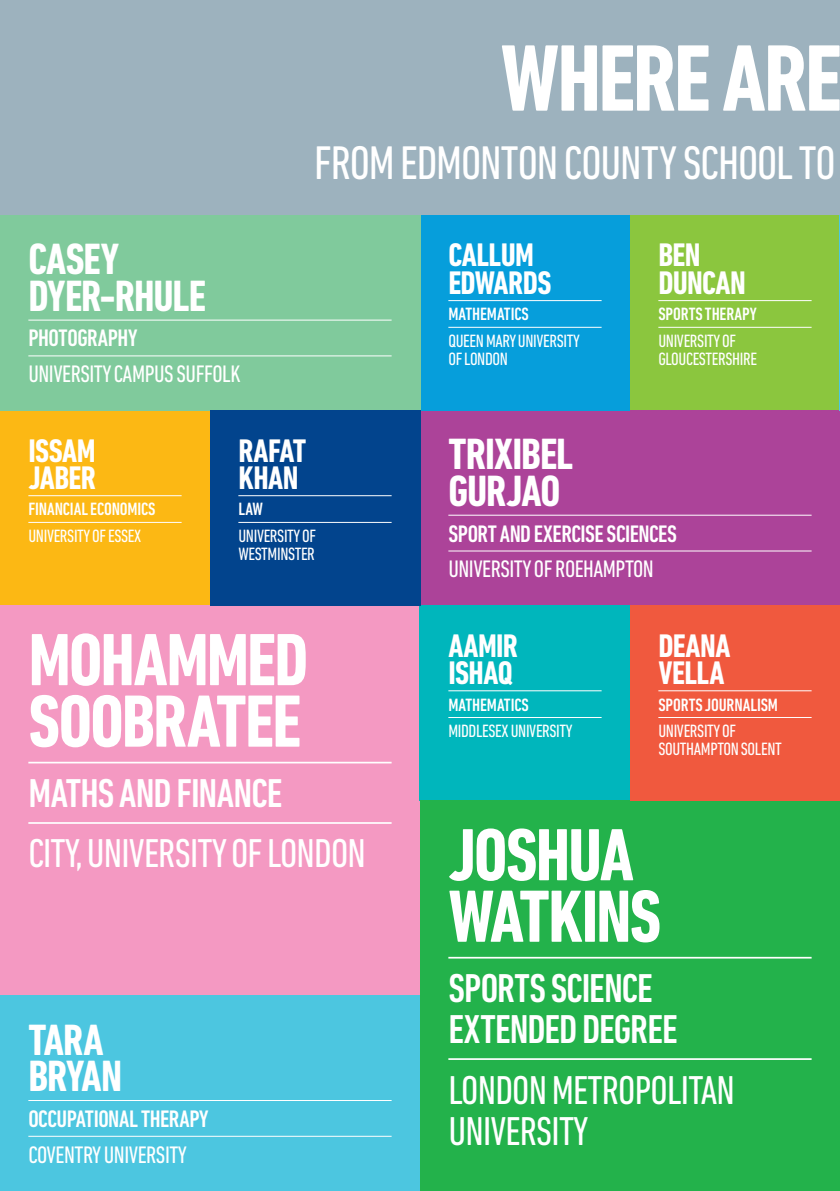
<style>
.page{position:relative;width:840px;height:1191px;background:#fff}
.page>*{position:absolute;margin:0;border:0;box-sizing:border-box;transform-origin:0 0}
.t1{font:700 condensed 96px "DIN Next LT Pro";letter-spacing:-.025em;color:#fff}
.Name{font:700 condensed 75.2px/61.4px "DIN Next LT Pro";letter-spacing:-.03em;color:#fff}
.t2{font:condensed 48px "DIN Next LT Pro";letter-spacing:-.025em;color:#fff}
.Name-2{font:700 condensed 44.6px/36.4px "DIN Next LT Pro";letter-spacing:-.025em;color:#fff}
.Uni{font:condensed 41px/41px "DIN Next LT Pro";letter-spacing:-.02em;color:#fff}
.Course{font:500 condensed 41px/41px "DIN Next LT Pro";letter-spacing:-.02em;color:#fff}
.Name-3{font:700 condensed 33.2px/27.2px "DIN Next LT Pro";letter-spacing:-.02em;color:#fff}
.Uni-2{font:condensed 24.4px "DIN Next LT Pro";letter-spacing:-.02em;color:#fff}
.Course-2{font:500 condensed 24.4px "DIN Next LT Pro";letter-spacing:-.02em;color:#fff}
.Uni-3{font:condensed 18.2px/18.2px "DIN Next LT Pro";letter-spacing:-.02em;color:#fff}
.Course-3{font:500 condensed 18.2px "DIN Next LT Pro";letter-spacing:-.005em;color:#fff}
</style>
<div class="page">
<div style="left:0;top:0;width:839px;height:215px;background:#9db2be"></div>
<div style="left:629px;top:215px;width:210px;height:195px;background:#8bc63e"></div>
<hr style="left:658px;top:300px;width:153px;height:1px;background:#fff">
<hr style="left:658px;top:327px;width:153px;height:1px;background:#fff">
<div style="left:420px;top:410px;width:419px;height:195px;background:#ac4399"></div>
<hr style="left:448px;top:515px;width:363px;height:1px;background:#fff">
<hr style="left:448px;top:550px;width:363px;height:1px;background:#fff">
<div style="left:0;top:410px;width:210px;height:195px;background:#fcb814"></div>
<hr style="left:28px;top:495px;width:153px;height:1px;background:#fff">
<hr style="left:28px;top:522px;width:153px;height:1px;background:#fff">
<div style="left:0;top:605px;width:420px;height:391px;background:#f499c2"></div>
<hr style="left:28px;top:761px;width:363px;height:2px;background:#fff">
<hr style="left:28px;top:822px;width:363px;height:2px;background:#fff">
<div style="left:420px;top:605px;width:209px;height:196px;background:#00b6bc"></div>
<hr style="left:448px;top:690px;width:153px;height:1px;background:#fff">
<hr style="left:448px;top:717px;width:153px;height:1px;background:#fff">
<div style="left:0;top:996px;width:420px;height:195px;background:#4cc6e0"></div>
<hr style="left:28px;top:1100px;width:363px;height:1px;background:#fff">
<hr style="left:28px;top:1135px;width:363px;height:1px;background:#fff">
<div style="left:420px;top:215px;width:209px;height:195px;background:#069edb"></div>
<div style="left:0;top:215px;width:420px;height:195px;background:#80ca9c"></div>
<div style="left:420px;top:801px;width:419px;height:390px;background:#23b24b"></div>
<div style="left:629px;top:605px;width:210px;height:196px;background:#f0593e"></div>
<hr style="left:448px;top:300px;width:153px;height:1px;background:#fff">
<hr style="left:448px;top:327px;width:153px;height:1px;background:#fff">
<hr style="left:658px;top:690px;width:153px;height:1px;background:#fff">
<hr style="left:658px;top:717px;width:153px;height:1px;background:#fff">
<hr style="left:28px;top:319px;width:363px;height:1px;background:#fff">
<hr style="left:28px;top:355px;width:363px;height:1px;background:#fff">
<div style="left:210px;top:410px;width:210px;height:195px;background:#02448d"></div>
<hr style="left:238px;top:495px;width:153px;height:1px;background:#fff">
<hr style="left:238px;top:522px;width:153px;height:1px;background:#fff">
<hr style="left:448px;top:957px;width:363px;height:1px;background:#fff">
<hr style="left:448px;top:1058px;width:363px;height:2px;background:#fff">
<p class="Name-2" style="left:28px;top:241px;width:179px">CASEY<br>DYER-RHULE</p>
<p class="Course-2" style="left:28px;top:324px;width:111px">PHOTOGRAPHY</p>
<p class="Uni-2" style="left:28px;top:360px;width:214px">UNIVERSITY CAMPUS SUFFOLK</p>
<p class="t1" style="left:500px;top:24px;width:343px">WHERE ARE</p>
<p class="t2" style="left:314px;top:136px;width:523px">FROM EDMONTON COUNTY SCHOOL TO</p>
<p class="Name-3" style="left:448px;top:242px;width:87px">CALLUM</p>
<p class="Name-3" style="left:448px;top:269px;width:104px">EDWARDS</p>
<p class="Course-3" style="left:448px;top:304px;width:82px">MATHEMATICS</p>
<p class="Uni-3" style="left:448px;top:332px;width:133px">QUEEN MARY UNIVERSITY<br>OF LONDON</p>
<p class="Name-3" style="left:658px;top:242px;width:89px">BEN<br>DUNCAN</p>
<p class="Course-3" style="left:658px;top:304px;width:100px">SPORTS THERAPY</p>
<p class="Uni-3" style="left:658px;top:332px;width:100px">UNIVERSITY OF<br>GLOUCESTERSHIRE</p>
<p class="Name-3" style="left:28px;top:437px;width:69px">ISSAM<br>JABER</p>
<p class="Course-3" style="left:28px;top:499px;width:129px">FINANCIAL ECONOMICS</p>
<p class="Uni-3" style="left:28px;top:527px;width:114px">UNIVERSITY OF ESSEX</p>
<p class="Name-3" style="left:238px;top:437px;width:69px">RAFAT<br>KHAN</p>
<p class="Course-3" style="left:238px;top:499px;width:26px">LAW</p>
<p class="Uni-3" style="left:238px;top:527px;width:79px">UNIVERSITY OF<br>WESTMINSTER</p>
<p class="Name" style="left:28px;top:629px;width:281px">MOHAMMED</p>
<p class="Name" style="left:28px;top:690px;width:274px">SOOBRATEE</p>
<p class="Course" style="left:28px;top:772px;width:255px">MATHS AND FINANCE</p>
<p class="Uni" style="left:28px;top:832px;width:339px">CITY, UNIVERSITY OF LONDON</p>
<p class="Name-2" style="left:28px;top:1021px;width:95px">TARA<br>BRYAN</p>
<p class="Course-2" style="left:28px;top:1104px;width:182px">OCCUPATIONAL THERAPY</p>
<p class="Uni-2" style="left:28px;top:1140px;width:160px">COVENTRY UNIVERSITY</p>
<p class="Name-2" style="left:448px;top:436px;width:126px">TRIXIBEL<br>GURJAO</p>
<p class="Course-2" style="left:448px;top:519px;width:230px">SPORT AND EXERCISE SCIENCES</p>
<p class="Uni-2" style="left:448px;top:555px;width:207px">UNIVERSITY OF ROEHAMPTON</p>
<p class="Name-3" style="left:448px;top:632px;width:71px">AAMIR<br>ISHAQ</p>
<p class="Course-3" style="left:448px;top:694px;width:82px">MATHEMATICS</p>
<p class="Uni-3" style="left:448px;top:722px;width:126px">MIDDLESEX UNIVERSITY</p>
<p class="Name-3" style="left:658px;top:632px;width:74px">DEANA<br>VELLA</p>
<p class="Course-3" style="left:658px;top:694px;width:121px">SPORTS JOURNALISM</p>
<p class="Uni-3" style="left:658px;top:722px;width:125px">UNIVERSITY OF<br>SOUTHAMPTON SOLENT</p>
<p class="Name" style="left:448px;top:824px;width:214px">JOSHUA<br>WATKINS</p>
<p class="Course" style="left:448px;top:967px;width:231px">SPORTS SCIENCE<br>EXTENDED DEGREE</p>
<p class="Uni" style="left:448px;top:1068px;width:288px">LONDON METROPOLITAN<br>UNIVERSITY</p>
</div>
